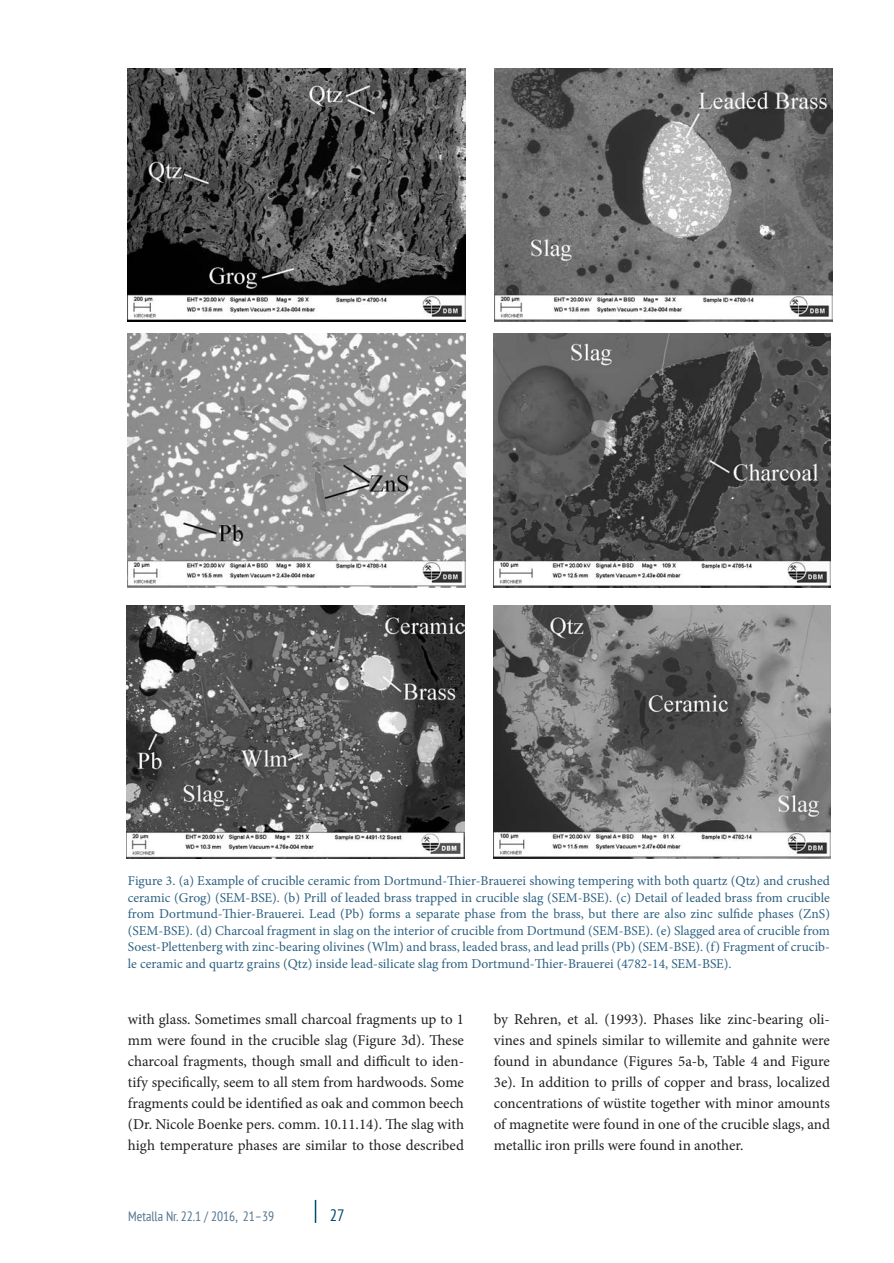
<style>
.page{position:relative;width:894px;height:1263px;background:#fff}
.page>*{position:absolute;margin:0;border:0;box-sizing:border-box;transform-origin:0 0}
.t1{font:condensed 16.5px "PT Sans";color:#014b6c}
.t2{font:15px/21px "Minion Pro";color:#231f20;text-align:justify}
.t3{font:13.5px/16.5px "Minion Pro";color:#2e6181;text-align:justify}
.t4{font:condensed 13.5px "PT Sans";color:#537590}
</style>
<div class="page">
<svg style="left:315px;top:1200px;width:1px;height:23px"></svg>
<img style="left:128px;top:68px;width:337px;height:253px">
<img style="left:494px;top:68px;width:337px;height:253px">
<img style="left:128px;top:334px;width:337px;height:253px">
<img style="left:493px;top:334px;width:337px;height:253px">
<img style="left:126px;top:606px;width:338px;height:253px">
<img style="left:493px;top:606px;width:337px;height:253px">
<p class="t3" style="left:128px;top:872px;width:703px">Figure 3. (a) Example of crucible ceramic from Dortmund-Thier-Brauerei showing tempering with both quartz (Qtz) and crushed ceramic (Grog) (SEM-BSE). (b) Prill of leaded brass trapped in crucible slag (SEM-BSE). (c) Detail of leaded brass from crucible from Dortmund-Thier-Brauerei. Lead (Pb) forms a separate phase from the brass, but there are also zinc sulfide phases (ZnS) (SEM-BSE). (d) Charcoal fragment in slag on the interior of crucible from Dortmund (SEM-BSE). (e) Slagged area of crucible from Soest-Plettenberg with zinc-bearing olivines (Wlm) and brass, leaded brass, and lead prills (Pb) (SEM-BSE). (f) Fragment of crucib&shy;le ceramic and quartz grains (Qtz) inside lead-silicate slag from Dortmund-Thier-Brauerei (4782-14, SEM-BSE).</p>
<p class="t2" style="left:128px;top:1009px;width:337px">with glass. Sometimes small charcoal fragments up to 1 mm were found in the crucible slag (Figure 3d). These charcoal fragments, though small and difficult to iden&shy;tify specifically, seem to all stem from hardwoods. Some fragments could be identified as oak and common beech (Dr. Nicole Boenke pers. comm. 10.11.14). The slag with high temperature phases are similar to those described</p>
<p class="t2" style="left:493px;top:1009px;width:337px">by Rehren, et al. (1993). Phases like zinc-bearing oli&shy;vines and spinels similar to willemite and gahnite were found in abundance (Figures 5a-b, Table 4 and Figure 3e). In addition to prills of copper and brass, localized concentrations of wüstite together with minor amounts of magnetite were found in one of the crucible slags, and metallic iron prills were found in another.</p>
<p class="t4" style="left:128px;top:1207px;width:147px">Metalla Nr. 22.1 / 2016, 21–39</p>
<p class="t1" style="left:329px;top:1204px;width:16px">27</p>
</div>
